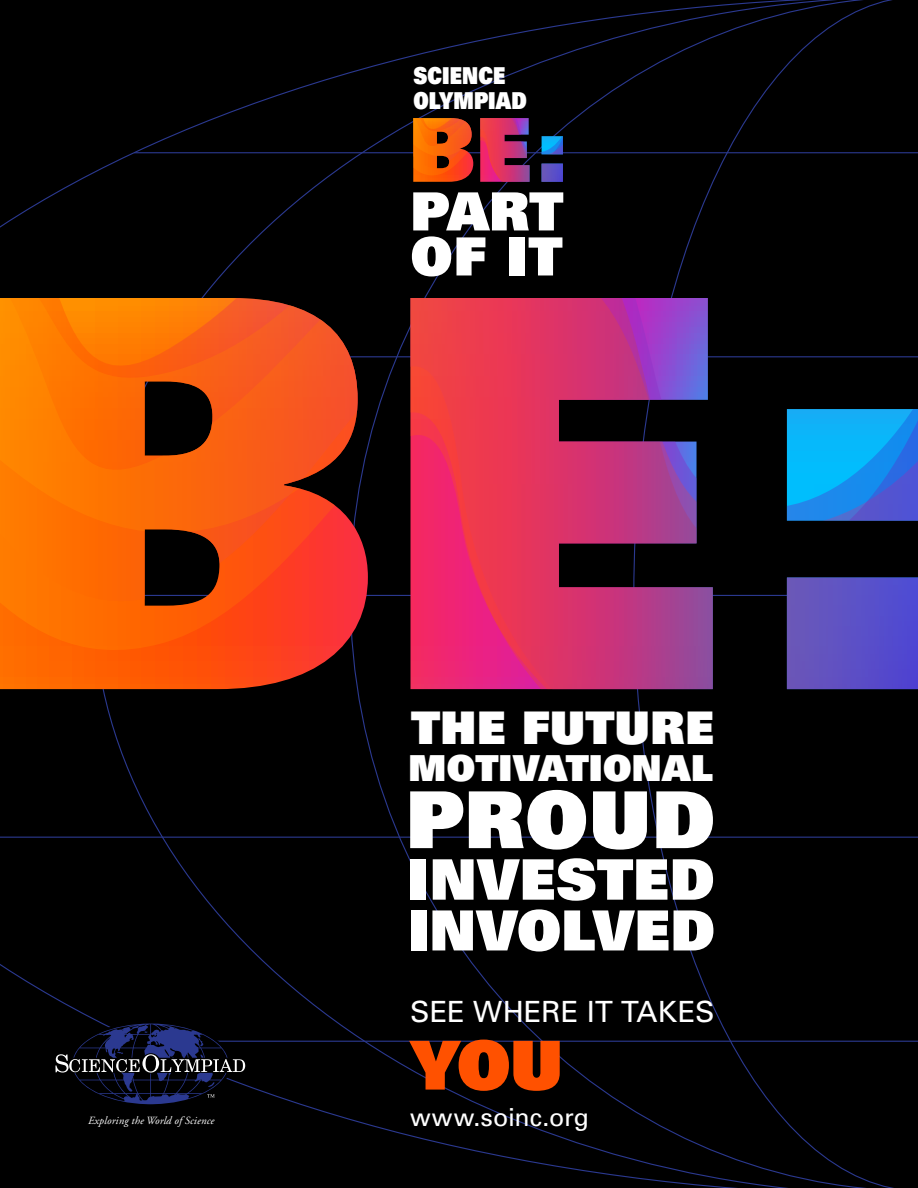
<style>
.page{position:relative;width:918px;height:1188px;background:#fff}
.page>*{position:absolute;margin:0;border:0;box-sizing:border-box;transform-origin:0 0}
.t1{font:900 78.6px "Univers";letter-spacing:.015em;color:#fff}
.t2{font:900 67.5px "Univers";color:#ff5100}
.t3{font:900 55.95px "Univers";letter-spacing:.01em;color:#fff}
.t4{font:900 55.35px "Univers";letter-spacing:.005em;color:#fff}
.t5{font:900 52.8px/45px "Univers";letter-spacing:.005em;color:#fff}
.t6{font:900 45px "Univers";letter-spacing:.015em;color:#fff}
.t7{font:900 35.85px "Univers";letter-spacing:.005em;color:#fff}
.t8{font:29.25px "Univers";letter-spacing:.005em;color:#fff}
.t9{font:24.9px "Univers";color:#fff}
.t10{font:900 23.25px/24.5px "Univers";letter-spacing:.005em;color:#fff;scale:.83 1}
.t11{font:italic 10.95px "Adobe Garamond";letter-spacing:.01em;color:#fff}
</style>
<div class="page">
<div style="left:0;top:0;width:93px;height:1188px;background:#000"></div>
<div style="left:93px;top:0;width:257px;height:1188px;background:#000"></div>
<div style="left:350px;top:0;width:283px;height:1188px;background:#000"></div>
<div style="left:633px;top:0;width:285px;height:1188px;background:#000"></div>
<hr style="left:0;top:837px;width:918px;height:1px;background:#2b3990">
<hr style="left:146px;top:1041px;width:772px;height:1px;background:#2b3990">
<hr style="left:134px;top:152px;width:784px;height:1px;background:#2b3990">
<svg style="left:0;top:298px;width:918px;height:391px;background:#983b38"></svg>
<svg style="left:55px;top:1024px;width:190px;height:80px;background:#16192b"></svg>
<svg style="left:413px;top:118px;width:150px;height:64px;background:#983b38"></svg>
<h3 class="t10" style="left:413px;top:63px;width:138px">SCIENCE<br>OLYMPIAD</h3>
<h3 class="t5" style="left:411px;top:188px;width:154px">PART<br>OF IT</h3>
<h3 class="t6" style="left:411px;top:698px;width:304px">THE FUTURE</h3>
<h3 class="t7" style="left:409px;top:744px;width:306px">MOTIVATIONAL</h3>
<h1 class="t1" style="left:406px;top:768px;width:310px">PROUD</h1>
<h3 class="t3" style="left:408px;top:843px;width:308px">INVESTED</h3>
<h3 class="t4" style="left:408px;top:894px;width:309px">INVOLVED</h3>
<h3 class="t8" style="left:410px;top:993px;width:306px">SEE WHERE IT TAKES</h3>
<h2 class="t2" style="left:410px;top:1021px;width:154px">YOU</h2>
<p class="t11" style="left:88px;top:1115px;width:128px">Exploring the World of Science</p>
<h3 class="t9" style="left:410px;top:1102px;width:180px">www.soinc.org</h3>
</div>
